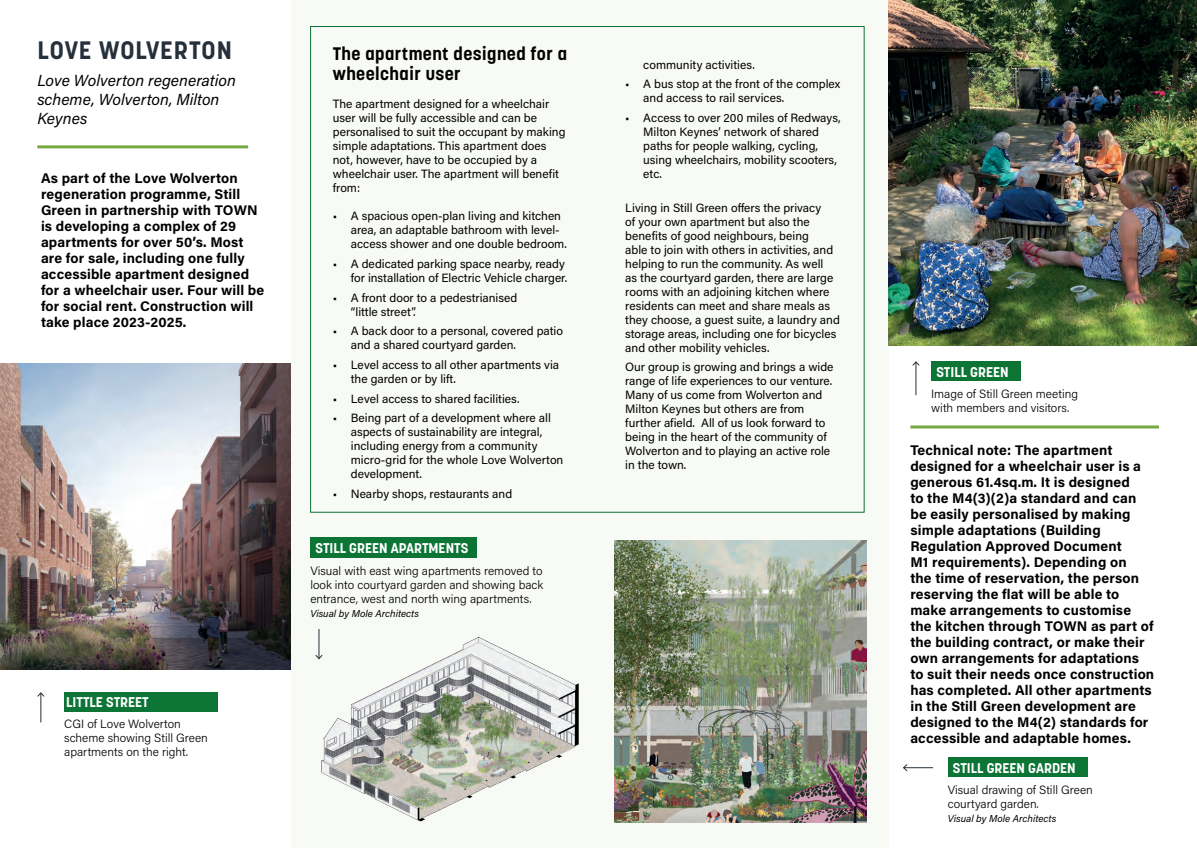
<style>
.page{position:relative;width:1197px;height:848px;background:#fff}
.page>*{position:absolute;margin:0;border:0;box-sizing:border-box;transform-origin:0 0}
.Headline{font:700 25px "Korolev";letter-spacing:.04em;color:#25303b}
.Body_Text{font:700 18px/20px "Korolev";letter-spacing:.025em;color:#000}
.Subheadline{font:italic 16px/19.2px "Acumin Pro";color:#000}
.Pull_Quote{font:700 14px/16px "Acumin Pro";letter-spacing:.01em;color:#000}
.Body_Text-2{font:700 14px/16px "Acumin Pro";letter-spacing:.01em;color:#000}
.t1{font:700 14px "Korolev";color:#fff}
.Body_Text-3{font:12px/14px "Acumin Pro";color:#000}
.Caption_Text{font:300 12px/14px "Acumin Pro";color:#000}
.Caption_Text-2{font:italic 10px "Acumin Pro";color:#000}
</style>
<div class="page">
<div style="left:291px;top:0;width:597px;height:848px;background:#f8faf5"></div>
<img style="left:318px;top:629px;width:261px;height:193px">
<div style="left:310px;top:537px;width:166px;height:20px;background:#0c7434"></div>
<hr style="left:319px;top:629px;width:1px;height:30px;background:#25303b">
<svg style="left:315px;top:654px;width:8px;height:5px"></svg>
<img style="left:0;top:364px;width:291px;height:305px">
<img style="left:614px;top:540px;width:252px;height:282px">
<img style="left:888px;top:0;width:309px;height:345px">
<hr style="left:37px;top:145px;width:211px;height:3px;background:#77a942">
<div style="left:64px;top:692px;width:154px;height:20px;background:#0c7434"></div>
<svg style="left:37px;top:692px;width:8px;height:30px"></svg>
<div style="left:947px;top:757px;width:140px;height:20px;background:#0c7434"></div>
<div style="left:931px;top:362px;width:90px;height:19px;background:#0c7434"></div>
<hr style="left:903px;top:767px;width:30px;height:1px;background:#25303b">
<svg style="left:903px;top:764px;width:4px;height:8px"></svg>
<hr style="left:915px;top:362px;width:1px;height:33px;background:#25303b">
<svg style="left:912px;top:361px;width:8px;height:5px"></svg>
<hr style="left:910px;top:425px;width:249px;height:3px;background:#77a942">
<p class="Headline" style="left:37px;top:35px;width:196px">LOVE WOLVERTON</p>
<p class="Subheadline" style="left:37px;top:70px;width:200px">Love Wolverton regeneration scheme, Wolverton, Milton<br>Keynes</p>
<p class="Body_Text-2" style="left:41px;top:170px;width:225px">As part of the Love Wolverton regeneration programme, Still<br>Green in partnership with TOWN is developing a complex of 29 apartments for over 50’s. Most are for sale, including one fully accessible apartment designed for a wheelchair user. Four will be for social rent. Construction will take place 2023-2025.</p>
<p class="t1" style="left:66px;top:694px;width:84px">LITTLE STREET</p>
<p class="Caption_Text" style="left:64px;top:717px;width:145px">CGI of Love Wolverton scheme showing Still Green apartments on the right.</p>
<p class="Body_Text" style="left:333px;top:44px;width:236px">The apartment designed for a wheelchair user</p>
<p class="Body_Text-3" style="left:333px;top:97px;width:234px">The apartment designed for a wheelchair user will be fully accessible and can be personalised to suit the occupant by making simple adaptations. This apartment does not, however, have to be occupied by a wheelchair user. The apartment will benefit from:</p>
<p class="Body_Text-3" style="left:351px;top:209px;width:217px;text-indent:-18px">• A spacious open-plan living and kitchen area, an adaptable bathroom with level&shy;access shower and one double bedroom.</p>
<p class="Body_Text-3" style="left:333px;top:256px;width:236px;text-align:right">• A dedicated parking space nearby, ready for installation of Electric Vehicle charger.</p>
<p class="Body_Text-3" style="left:351px;top:290px;width:168px;text-indent:-18px">• A front door to a pedestrianised “little street”.</p>
<p class="Body_Text-3" style="left:351px;top:324px;width:214px;text-indent:-18px">• A back door to a personal, covered patio and a shared courtyard garden.</p>
<p class="Body_Text-3" style="left:351px;top:357px;width:210px;text-indent:-18px">• Level access to all other apartments via the garden or by lift.</p>
<p class="Body_Text-3" style="left:333px;top:391px;width:188px">• Level access to shared facilities.</p>
<p class="Body_Text-3" style="left:351px;top:411px;width:214px;text-indent:-18px">• Being part of a development where all aspects of sustainability are integral, including energy from a community micro-grid for the whole Love Wolverton development.</p>
<p class="Body_Text-3" style="left:333px;top:486px;width:181px">• Nearby shops, restaurants and</p>
<p class="t1" style="left:315px;top:539px;width:154px">STILL GREEN APARTMENTS</p>
<p class="Caption_Text" style="left:310px;top:563px;width:234px;text-align:justify">Visual with east wing apartments removed to look into courtyard garden and showing back entrance, west and north wing apartments.</p>
<p class="Caption_Text-2" style="left:310px;top:606px;width:110px">Visual by Mole Architects</p>
<p class="Body_Text-3" style="left:643px;top:57px;width:113px">community activities.</p>
<p class="Body_Text-3" style="left:643px;top:76px;width:198px;text-indent:-18px">• A bus stop at the front of the complex and access to rail services.</p>
<p class="Body_Text-3" style="left:643px;top:110px;width:199px;text-indent:-18px">• Access to over 200 miles of Redways,<br>Milton Keynes’ network of shared paths for people walking, cycling, using wheelchairs, mobility scooters, etc.</p>
<p class="Body_Text-3" style="left:625px;top:200px;width:216px">Living in Still Green offers the privacy<br>of your own apartment but also the benefits of good neighbours, being<br>able to join with others in activities, and helping to run the community. As well<br>as the courtyard garden, there are large rooms with an adjoining kitchen where residents can meet and share meals as they choose, a guest suite, a laundry and storage areas, including one for bicycles and other mobility vehicles.</p>
<p class="Body_Text-3" style="left:625px;top:360px;width:210px">Our group is growing and brings a wide range of life experiences to our venture.<br>Many of us come from Wolverton and Milton Keynes but others are from further afield. All of us look forward to being in the heart of the community of Wolverton and to playing an active role in the town.</p>
<p class="t1" style="left:936px;top:363px;width:74px">STILL GREEN</p>
<p class="Caption_Text" style="left:931px;top:386px;width:148px">Image of Still Green meeting with members and visitors.</p>
<p class="Pull_Quote" style="left:910px;top:442px;width:245px">Technical note: The apartment designed for a wheelchair user is a generous 61.4sq.m. It is designed<br>to the M4(3)(2)a standard and can be easily personalised by making simple adaptations (Building Regulation Approved Document<br>M1 requirements). Depending on<br>the time of reservation, the person reserving the flat will be able to make arrangements to customise the kitchen through TOWN as part of the building contract, or make their own arrangements for adaptations to suit their needs once construction has completed. All other apartments in the Still Green development are designed to the M4(2) standards for accessible and adaptable homes.</p>
<p class="t1" style="left:952px;top:759px;width:124px">STILL GREEN GARDEN</p>
<p class="Caption_Text" style="left:947px;top:782px;width:147px">Visual drawing of Still Green courtyard garden.</p>
<p class="Caption_Text-2" style="left:947px;top:811px;width:110px">Visual by Mole Architects</p>
</div>
